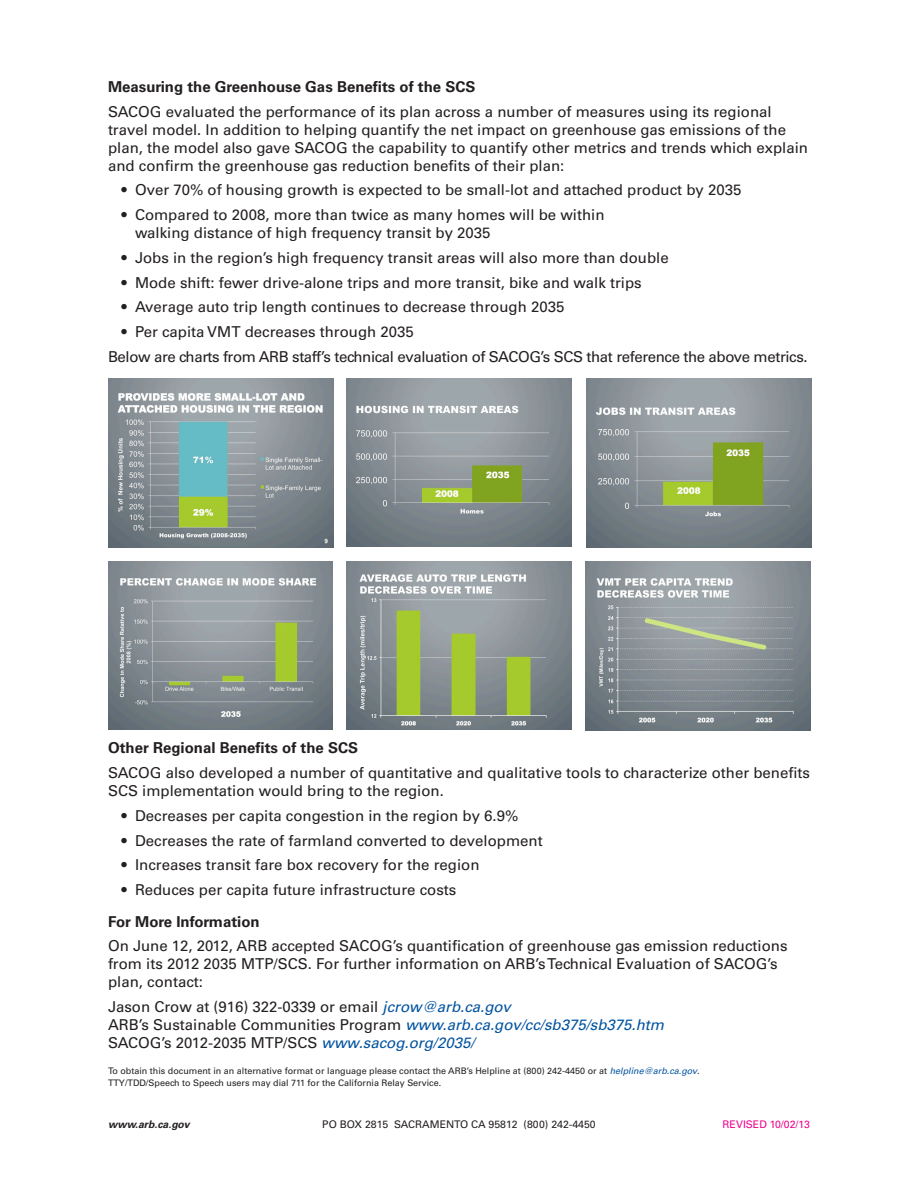
<style>
.page{position:relative;width:918px;height:1188px;background:#fff}
.page>*{position:absolute;margin:0;border:0;box-sizing:border-box;transform-origin:0 0}
.t1{font:15px/18px "Univers LT Std";color:#231f20}
.t2{font:700 15px "Univers LT Std";color:#231f20}
.t3{font:15px "Univers LT Std";letter-spacing:-.025em;color:#231f20}
.t4{font:10.5px "Univers LT Std";color:#231f20}
.t5{font:10.5px "Univers LT Std";color:#ed028c}
.t6{font:italic 700 10.5px "Univers LT Std";color:#231f20}
.Footnote{font:9px/12px "Univers LT Std";color:#231f20}
.s1{font-style:italic;color:#0153a0}
</style>
<div class="page">
<img style="left:109px;top:379px;width:225px;height:168px">
<img style="left:347px;top:561px;width:224px;height:169px">
<img style="left:347px;top:378px;width:224px;height:169px">
<img style="left:586px;top:379px;width:225px;height:168px">
<img style="left:108px;top:561px;width:225px;height:169px">
<img style="left:585px;top:561px;width:225px;height:169px">
<p class="t2" style="left:108px;top:78px;width:369px">Measuring the Greenhouse Gas Benefits of the SCS</p>
<p class="t1" style="left:108px;top:102px;width:702px">SACOG evaluated the performance of its plan across a number of measures using its regional travel model. In addition to helping quantify the net impact on greenhouse gas emissions of the plan, the model also gave SACOG the capability to quantify other metrics and trends which explain and confirm the greenhouse gas reduction benefits of their plan:</p>
<p class="t1" style="left:122px;top:181px;width:621px">• Over 70% of housing growth is expected to be small-lot and attached product by 2035</p>
<p class="t1" style="left:135px;top:206px;width:471px;text-indent:-14px">• Compared to 2008, more than twice as many homes will be within walking distance of high frequency transit by 2035</p>
<p class="t1" style="left:122px;top:249px;width:549px">• Jobs in the region’s high frequency transit areas will also more than double</p>
<p class="t1" style="left:122px;top:273px;width:522px">• Mode shift: fewer drive-alone trips and more transit, bike and walk trips</p>
<p class="t1" style="left:122px;top:298px;width:444px">• Average auto trip length continues to decrease through 2035</p>
<p class="t1" style="left:122px;top:323px;width:294px">• Per capita VMT decreases through 2035</p>
<p class="t3" style="left:108px;top:348px;width:701px">Below are charts from ARB staff’s technical evaluation of SACOG’s SCS that reference the above metrics.</p>
<p class="t2" style="left:108px;top:739px;width:252px">Other Regional Benefits of the SCS</p>
<p class="t1" style="left:108px;top:764px;width:704px">SACOG also developed a number of quantitative and qualitative tools to characterize other benefits<br>SCS implementation would bring to the region.</p>
<p class="t1" style="left:122px;top:807px;width:398px">• Decreases per capita congestion in the region by 6.9%</p>
<p class="t1" style="left:122px;top:831px;width:423px">• Decreases the rate of farmland converted to development</p>
<p class="t1" style="left:122px;top:856px;width:360px">• Increases transit fare box recovery for the region</p>
<p class="t1" style="left:122px;top:881px;width:336px">• Reduces per capita future infrastructure costs</p>
<p class="t2" style="left:108px;top:913px;width:153px">For More Information</p>
<p class="t1" style="left:108px;top:937px;width:681px">On June 12, 2012, ARB accepted SACOG’s quantification of greenhouse gas emission reductions from its 2012 2035 MTP/SCS. For further information on ARB’s Technical Evaluation of SACOG’s plan, contact:</p>
<p class="t1" style="left:108px;top:998px;width:558px">Jason Crow at (916) 322-0339 or email <span class="s1">jcrow@arb.ca.gov<br></span>ARB’s Sustainable Communities Program <span class="s1">www.arb.ca.gov/cc/sb375/sb375.htm<br></span>SACOG’s 2012-2035 MTP/SCS <span class="s1">www.sacog.org/2035/</span></p>
<p class="Footnote" style="left:108px;top:1064px;width:593px">To obtain this document in an alternative format or language please contact the ARB’s Helpline at (800) 242-4450 or at <span class="s1">helpline@arb.ca.gov</span>.<br>TTY/TDD/Speech to Speech users may dial 711 for the California Relay Service.</p>
<p class="t6" style="left:108px;top:1118px;width:83px">www.arb.ca.gov</p>
<p class="t4" style="left:322px;top:1118px;width:275px">PO BOX 2815 SACRAMENTO CA 95812 (800) 242-4450</p>
<p class="t5" style="left:723px;top:1118px;width:89px">REVISED 10/02/13</p>
</div>
